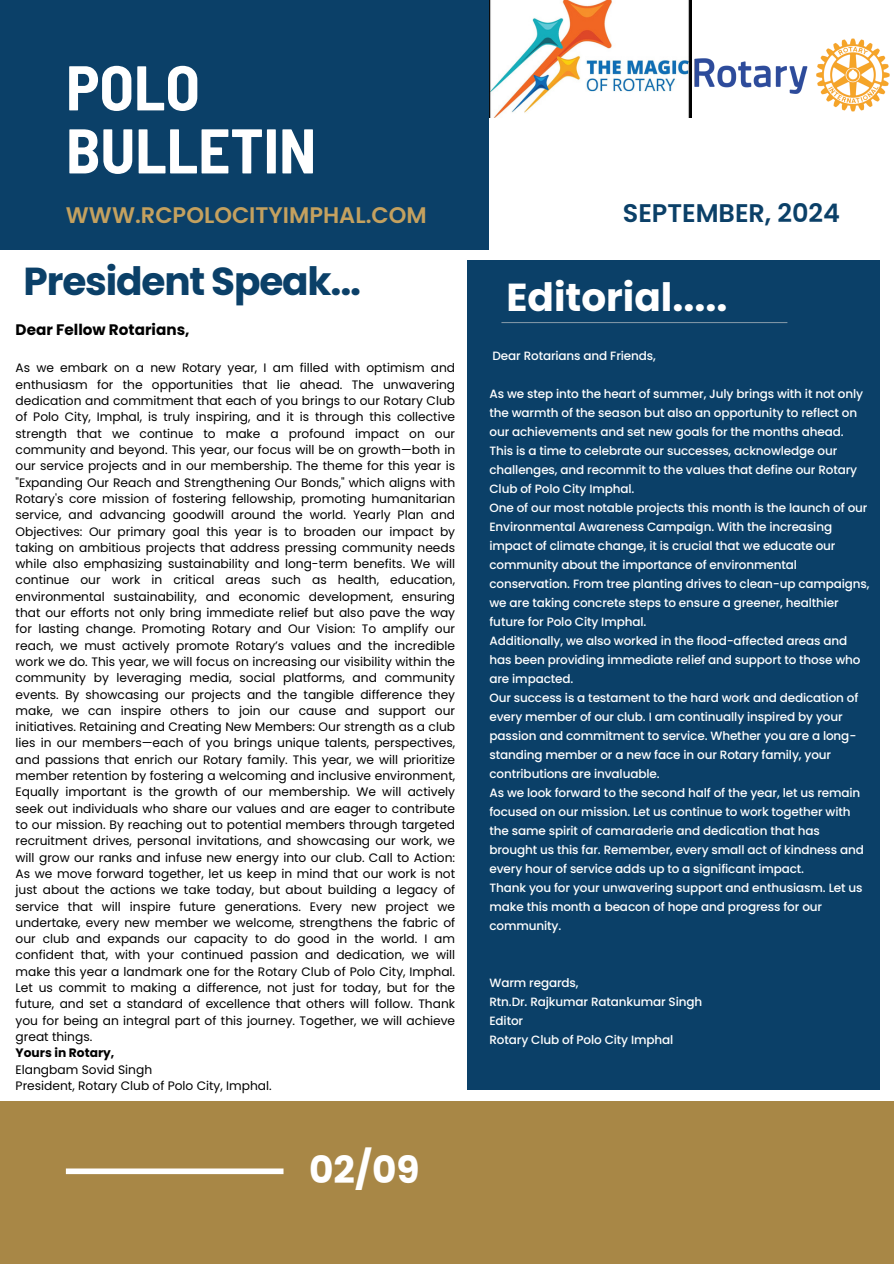
<style>
.page{position:relative;width:894px;height:1264px;background:#fff}
.page>*{position:absolute;margin:0;border:0;box-sizing:border-box;transform-origin:0 0}
.t1{font:700 semi-condensed 63px/63px "Barlow";color:#fff}
.t2{font:700 39px "Poppins";letter-spacing:-.03em;color:#0b4068}
.t3{font:700 39px "Poppins";color:#fff}
.t4{font:700 37.5px "Poppins";color:#fff}
.t5{font:600 25.5px "Poppins";color:#0b4068}
.t6{font:600 22.5px "Poppins";color:#c4a15f}
.t7{font:700 15.15px "Poppins";color:#000}
.t8{font:12.15px/16.4px "Poppins";color:#000;text-align:justify}
.t9{font:700 12.15px "Poppins";color:#000}
.t10{font:500 12px/19px "Poppins";letter-spacing:-.01em;color:#fff}
</style>
<div class="page">
<div style="left:0;top:0;width:489px;height:250px;background:#0b4068"></div>
<div style="left:0;top:1100px;width:893px;height:163px;background:#a88746"></div>
<div style="left:467px;top:260px;width:412px;height:830px;background:#0b4068"></div>
<hr style="left:501px;top:322px;width:286px;height:1px;background:#7c93a4">
<div style="left:66px;top:1168px;width:217px;height:6px;background:#fff"></div>
<img style="left:690px;top:24px;width:200px;height:94px">
<img style="left:489px;top:0;width:201px;height:117px">
<p class="t1" style="left:66px;top:54px;width:252px">POLO<br>BULLETIN</p>
<p class="t6" style="left:66px;top:199px;width:362px">WWW.RCPOLOCITYIMPHAL.COM</p>
<p class="t5" style="left:622px;top:195px;width:219px">SEPTEMBER, 2024</p>
<p class="t2" style="left:24px;top:254px;width:339px">President Speak...</p>
<p class="t7" style="left:16px;top:319px;width:175px">Dear Fellow Rotarians,</p>
<p class="t8" style="left:16px;top:360px;width:441px">As we embark on a new Rotary year, I am filled with optimism and enthusiasm for the opportunities that lie ahead. The unwavering dedication and commitment that each of you brings to our Rotary Club of Polo City, Imphal, is truly inspiring, and it is through this collective strength that we continue to make a profound impact on our community and beyond. This year, our focus will be on growth—both in our service projects and in our membership. The theme for this year is "Expanding Our Reach and Strengthening Our Bonds," which aligns with Rotary's core mission of fostering fellowship, promoting humanitarian service, and advancing goodwill around the world. Yearly Plan and Objectives: Our primary goal this year is to broaden our impact by taking on ambitious projects that address pressing community needs while also emphasizing sustainability and long-term benefits. We will continue our work in critical areas such as health, education, environmental sustainability, and economic development, ensuring that our efforts not only bring immediate relief but also pave the way for lasting change. Promoting Rotary and Our Vision: To amplify our reach, we must actively promote Rotary’s values and the incredible work we do. This year, we will focus on increasing our visibility within the community by leveraging media, social platforms, and community events. By showcasing our projects and the tangible difference they make, we can inspire others to join our cause and support our initiatives. Retaining and Creating New Members: Our strength as a club lies in our members—each of you brings unique talents, perspectives, and passions that enrich our Rotary family. This year, we will prioritize member retention by fostering a welcoming and inclusive environment, Equally important is the growth of our membership. We will actively seek out individuals who share our values and are eager to contribute to our mission. By reaching out to potential members through targeted recruitment drives, personal invitations, and showcasing our work, we will grow our ranks and infuse new energy into our club. Call to Action:<br>As we move forward together, let us keep in mind that our work is not just about the actions we take today, but about building a legacy of service that will inspire future generations. Every new project we undertake, every new member we welcome, strengthens the fabric of our club and expands our capacity to do good in the world. I am confident that, with your continued passion and dedication, we will make this year a landmark one for the Rotary Club of Polo City, Imphal.<br>Let us commit to making a difference, not just for today, but for the future, and set a standard of excellence that others will follow. Thank you for being an integral part of this journey. Together, we will achieve great things.</p>
<p class="t9" style="left:16px;top:1044px;width:100px">Yours in Rotary,</p>
<p class="t8" style="left:16px;top:1061px;width:138px">Elangbam Sovid Singh</p>
<h2 class="t8" style="left:16px;top:1077px;width:257px">President, Rotary Club of Polo City, Imphal.</h2>
<p class="t4" style="left:309px;top:1143px;width:112px">02/09</p>
<p class="t3" style="left:506px;top:270px;width:222px">Editorial.....</p>
<p class="t10" style="left:492px;top:346px;width:165px">Dear Rotarians and Friends,</p>
<p class="t10" style="left:489px;top:384px;width:375px">As we step into the heart of summer, July brings with it not only the warmth of the season but also an opportunity to reflect on our achievements and set new goals for the months ahead.<br>This is a time to celebrate our successes, acknowledge our challenges, and recommit to the values that define our Rotary Club of Polo City Imphal.</p>
<h4 class="t10" style="left:489px;top:498px;width:381px">One of our most notable projects this month is the launch of our Environmental Awareness Campaign. With the increasing impact of climate change, it is crucial that we educate our community about the importance of environmental conservation. From tree planting drives to clean-up campaigns, we are taking concrete steps to ensure a greener, healthier future for Polo City Imphal.</h4>
<h3 class="t10" style="left:489px;top:631px;width:372px">Additionally, we also worked in the flood-affected areas and has been providing immediate relief and support to those who are impacted.</h3>
<h3 class="t10" style="left:489px;top:688px;width:370px">Our success is a testament to the hard work and dedication of every member of our club. I am continually inspired by your passion and commitment to service. Whether you are a long&shy;standing member or a new face in our Rotary family, your contributions are invaluable.</h3>
<h6 class="t10" style="left:489px;top:783px;width:376px">As we look forward to the second half of the year, let us remain focused on our mission. Let us continue to work together with the same spirit of camaraderie and dedication that has brought us this far. Remember, every small act of kindness and every hour of service adds up to a significant impact.</h6>
<p class="t10" style="left:489px;top:878px;width:374px">Thank you for your unwavering support and enthusiasm. Let us make this month a beacon of hope and progress for our community.</p>
<p class="t10" style="left:489px;top:973px;width:91px">Warm regards,</p>
<p class="t10" style="left:489px;top:992px;width:214px">Rtn.Dr. Rajkumar Ratankumar Singh</p>
<p class="t10" style="left:489px;top:1011px;width:35px">Editor</p>
<p class="t10" style="left:489px;top:1030px;width:185px">Rotary Club of Polo City Imphal</p>
</div>
